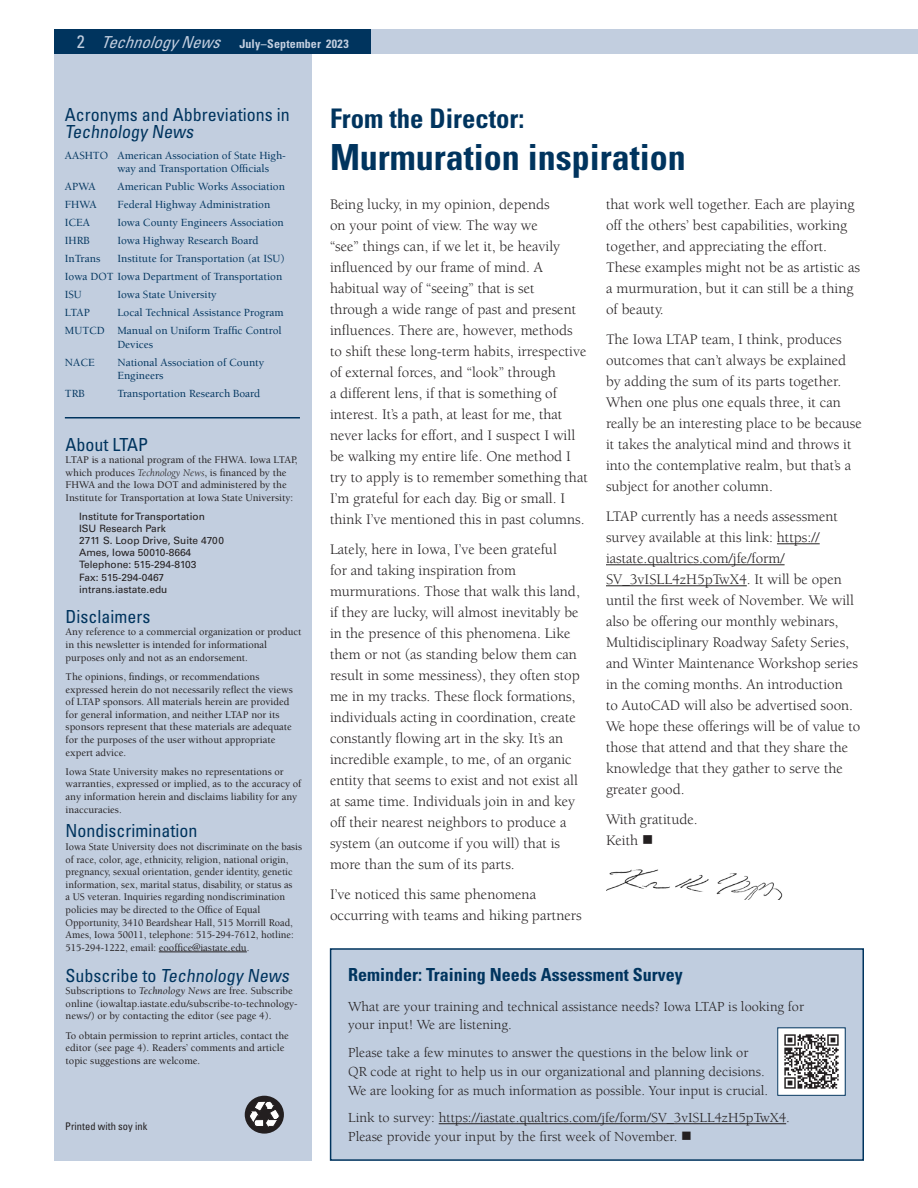
<style>
.page{position:relative;width:918px;height:1188px;background:#fff}
.page>*{position:absolute;margin:0;border:0;box-sizing:border-box;transform-origin:0 0}
.Headline{font:700 condensed 36px "Univers LT Std";color:#00345e}
.Headline-2{font:700 condensed 27px "Univers LT Std";color:#00345e}
.Subhead_2{font:condensed 18px/16.5px "Univers LT Std";color:#00345e}
.Subhead_1{font:700 condensed 18px "Univers LT Std";color:#00345e}
.Body_text{font:15px/21px "Berkeley Std";color:#231f20}
.Body_text-2{font:14.25px/18.8px "Berkeley Std";color:#231f20}
.t1{font:700 condensed 12px "Univers LT Std";letter-spacing:.015em;color:#c2cedf}
.t2{font:500 11.25px/13.5px "Berkeley Std";color:#00345e}
.masthead_text{font:500 10.5px/12.6px "Berkeley Std";color:#231f20}
.t3{font:condensed 10.5px "Univers LT Std";color:#231f20}
.t4{font:10.2px/12.1px "Univers LT Std";color:#231f20}
.s1{font-weight:400;font-size:18px}
.s2{font-weight:400;font-style:italic;font-size:16.5px}
.s3{font-weight:400;font-style:italic}
</style>
<div class="page">
<div style="left:304px;top:30px;width:614px;height:24px;background:#c2cedf"></div>
<div style="left:54px;top:30px;width:317px;height:24px;background:#00345e"></div>
<div style="left:54px;top:54px;width:258px;height:1107px;background:#c2cedf"></div>
<hr style="left:65px;top:417px;width:235px;height:2px;background:#00345e">
<hr style="left:159px;top:952px;width:88px;height:1px;background:#231f20">
<div style="left:245px;top:1096px;width:39px;height:38px;background:#231f20;border-radius:50%"></div>
<svg style="left:248px;top:1101px;width:32px;height:29px"></svg>
<hr style="left:777px;top:543px;width:43px;height:1px;background:#231f20">
<hr style="left:606px;top:564px;width:179px;height:1px;background:#231f20">
<hr style="left:606px;top:585px;width:141px;height:1px;background:#231f20">
<img style="left:606px;top:869px;width:177px;height:31px">
<div style="left:330px;top:948px;width:534px;height:213px;background:#c0cddf;border:2px solid #00345e"></div>
<hr style="left:439px;top:1123px;width:347px;height:1px;background:#231f20">
<img style="left:779px;top:1029px;width:65px;height:65px">
<div style="left:777px;top:1027px;width:69px;height:69px;border:1px solid #00345e"></div>
<p class="t1" style="left:77px;top:36px;width:274px"><span class="s1">2</span> <span class="s2">Technology News</span> July–September 2023</p>
<p class="Subhead_2" style="left:65px;top:107px;width:226px">Acronyms and Abbreviations in<br>Technology News</p>
<p class="t2" style="left:117px;top:149px;width:170px;text-indent:-52px">AASHTO American Association of State High&shy;way and Transportation Officials</p>
<p class="t2" style="left:65px;top:180px;width:32px">APWA</p>
<p class="t2" style="left:117px;top:180px;width:169px">American Public Works Association</p>
<p class="t2" style="left:65px;top:198px;width:33px">FHWA</p>
<p class="t2" style="left:117px;top:198px;width:154px">Federal Highway Administration</p>
<p class="t2" style="left:65px;top:216px;width:27px">ICEA</p>
<p class="t2" style="left:117px;top:216px;width:168px">Iowa County Engineers Association</p>
<p class="t2" style="left:65px;top:234px;width:26px">IHRB</p>
<p class="t2" style="left:117px;top:234px;width:143px">Iowa Highway Research Board</p>
<p class="t2" style="left:65px;top:252px;width:37px">InTrans</p>
<p class="t2" style="left:117px;top:252px;width:169px">Institute for Transportation (at ISU)</p>
<p class="t2" style="left:65px;top:270px;width:219px">Iowa DOT Iowa Department of Transportation</p>
<p class="t2" style="left:65px;top:288px;width:19px">ISU</p>
<p class="t2" style="left:117px;top:288px;width:101px">Iowa State University</p>
<p class="t2" style="left:65px;top:306px;width:27px">LTAP</p>
<p class="t2" style="left:117px;top:306px;width:168px">Local Technical Assistance Program</p>
<p class="t2" style="left:117px;top:324px;width:166px;text-indent:-52px">MUTCD Manual on Uniform Traffic Control<br>Devices</p>
<p class="t2" style="left:65px;top:356px;width:32px">NACE</p>
<p class="t2" style="left:117px;top:356px;width:148px">National Association of County<br>Engineers</p>
<p class="t2" style="left:65px;top:387px;width:21px">TRB</p>
<p class="t2" style="left:117px;top:387px;width:144px">Transportation Research Board</p>
<h3 class="Subhead_2" style="left:66px;top:436px;width:84px">About LTAP</h3>
<p class="masthead_text" style="left:66px;top:454px;width:234px">LTAP is a national program of the FHWA. Iowa LTAP, which produces <span class="s3">Technology News</span>, is financed by the FHWA and the Iowa DOT and administered by the Institute for Transportation at Iowa State University:</p>
<p class="t4" style="left:79px;top:510px;width:146px">Institute for Transportation<br>ISU Research Park<br>2711 S. Loop Drive, Suite 4700<br>Ames, Iowa 50010-8664<br>Telephone: 515-294-8103<br>Fax: 515-294-0467 intrans.iastate.edu</p>
<p class="Subhead_2" style="left:66px;top:608px;width:86px">Disclaimers</p>
<p class="masthead_text" style="left:66px;top:626px;width:237px">Any reference to a commercial organization or product in this newsletter is intended for informational purposes only and not as an endorsement.</p>
<p class="masthead_text" style="left:66px;top:671px;width:229px">The opinions, findings, or recommendations expressed herein do not necessarily reflect the views of LTAP sponsors. All materials herein are provided for general information, and neither LTAP nor its sponsors represent that these materials are adequate for the purposes of the user without appropriate expert advice.</p>
<p class="masthead_text" style="left:66px;top:765px;width:237px">Iowa State University makes no representations or warranties, expressed or implied, as to the accuracy of any information herein and disclaims liability for any inaccuracies.</p>
<p class="Subhead_2" style="left:66px;top:823px;width:133px">Nondiscrimination</p>
<p class="masthead_text" style="left:66px;top:841px;width:238px">Iowa State University does not discriminate on the basis of race, color, age, ethnicity, religion, national origin, pregnancy, sexual orientation, gender identity, genetic information, sex, marital status, disability, or status as<br>a US veteran. Inquiries regarding nondiscrimination policies may be directed to the Office of Equal Opportunity, 3410 Beardshear Hall, 515 Morrill Road, Ames, Iowa 50011, telephone: 515-294-7612, hotline:<br>515-294-1222, email: eooffice@iastate.edu.</p>
<h3 class="Subhead_2" style="left:66px;top:967px;width:228px">S u b s c ri b e to Technology News</h3>
<p class="masthead_text" style="left:66px;top:985px;width:234px">Subscriptions to <span class="s3">Technology News</span> are free. Subscribe online (iowaltap.iastate.edu/subscribe-to-technology&shy;news/) or by contacting the editor (see page 4).</p>
<p class="masthead_text" style="left:66px;top:1029px;width:225px">To obtain permission to reprint articles, contact the editor (see page 4). Readers’ comments and article topic suggestions are welcome.</p>
<p class="t3" style="left:65px;top:1120px;width:84px">Printed with soy ink</p>
<h1 class="Headline-2" style="left:330px;top:102px;width:196px">From the Director:</h1>
<h1 class="Headline" style="left:330px;top:135px;width:357px">Murmuration inspiration</h1>
<p class="Body_text" style="left:330px;top:194px;width:259px">Being lucky, in my opinion, depends<br>on your point of view. The way we<br>“see” things can, if we let it, be heavily influenced by our frame of mind. A habitual way of “seeing” that is set<br>through a wide range of past and present influences. There are, however, methods to shift these long-term habits, irrespective of external forces, and “look” through<br>a different lens, if that is something of interest. It’s a path, at least for me, that never lacks for effort, and I suspect I will be walking my entire life. One method I try to apply is to remember something that I’m grateful for each day. Big or small. I think I’ve mentioned this in past columns.</p>
<p class="Body_text" style="left:330px;top:539px;width:251px">Lately, here in Iowa, I’ve been grateful<br>for and taking inspiration from murmurations. Those that walk this land, if they are lucky, will almost inevitably be in the presence of this phenomena. Like them or not (as standing below them can result in some messiness), they often stop me in my tracks. These flock formations, individuals acting in coordination, create constantly flowing art in the sky. It’s an incredible example, to me, of an organic entity that seems to exist and not exist all at same time. Individuals join in and key off their nearest neighbors to produce a system (an outcome if you will) that is more than the sum of its parts.</p>
<p class="Body_text" style="left:330px;top:884px;width:253px">I’ve noticed this same phenomena occurring with teams and hiking partners</p>
<p class="Body_text" style="left:606px;top:194px;width:256px">that work well together. Each are playing off the others’ best capabilities, working together, and appreciating the effort.<br>These examples might not be as artistic as a murmuration, but it can still be a thing of beauty.</p>
<p class="Body_text" style="left:606px;top:329px;width:257px">The Iowa LTAP team, I think, produces outcomes that can’t always be explained by adding the sum of its parts together.<br>When one plus one equals three, it can really be an interesting place to be because it takes the analytical mind and throws it into the contemplative realm, but that’s a subject for another column.</p>
<p class="Body_text" style="left:606px;top:506px;width:256px">LTAP currently has a needs assessment survey available at this link: https:// iastate.qualtrics.com/jfe/form/ SV_3vISLL4zH5pTwX4. It will be open until the first week of November. We will also be offering our monthly webinars, Multidisciplinary Roadway Safety Series, and Winter Maintenance Workshop series in the coming months. An introduction<br>to AutoCAD will also be advertised soon.<br>We hope these offerings will be of value to those that attend and that they share the knowledge that they gather to serve the greater good.</p>
<p class="Body_text" style="left:606px;top:809px;width:93px">With gratitude.</p>
<p class="Body_text" style="left:606px;top:830px;width:49px">Keith ■</p>
<h2 class="Subhead_1" style="left:348px;top:963px;width:336px">Reminder: Training Needs Assessment Survey</h2>
<p class="Body_text-2" style="left:348px;top:997px;width:457px">What are your training and technical assistance needs? Iowa LTAP is looking for your input! We are listening.</p>
<p class="Body_text-2" style="left:348px;top:1043px;width:422px">Please take a few minutes to answer the questions in the below link or<br>QR code at right to help us in our organizational and planning decisions.<br>We are looking for as much information as possible. Your input is crucial.</p>
<p class="Body_text-2" style="left:348px;top:1109px;width:443px">Link to survey: https://iastate.qualtrics.com/jfe/form/SV_3vISLL4zH5pTwX4.<br>Please provide your input by the first week of November. ■</p>
</div>
